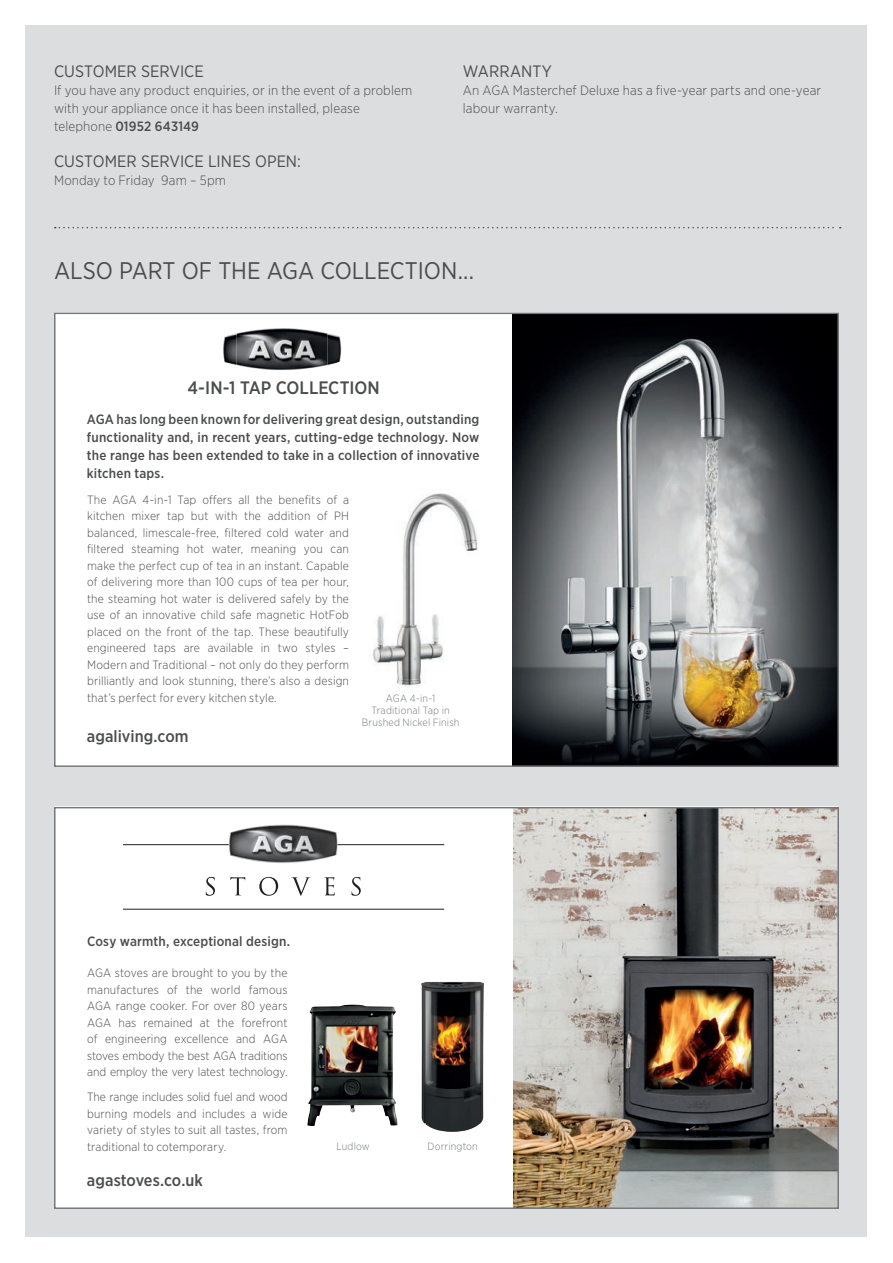
<style>
.page{position:relative;width:893px;height:1263px;background:#fff}
.page>*{position:absolute;margin:0;border:0;box-sizing:border-box;transform-origin:0 0}
.t1{font:24px "Gotham Narrow";letter-spacing:-.005em;color:#4b4c4d}
.BODY_COPY{font:500 18px "Gotham Narrow";color:#4b4c4d}
.Body_text{font:16.5px "Gotham Narrow";letter-spacing:.005em;color:#4b4c4d}
.t2{font:500 16.5px "Gotham Narrow";letter-spacing:.005em;color:#4b4c4d}
.t3{font:500 13.5px/18px "Gotham Narrow";letter-spacing:.01em;color:#4b4c4d;text-align:justify}
.Body_text-2{font:300 13.5px/18px "Gotham Narrow";letter-spacing:.01em;color:#4b4c4d}
.t4{font:300 12px/16.5px "Gotham Narrow";letter-spacing:.005em;color:#4b4c4d;text-align:justify}
.t5{font:300 10.5px/12px "Gotham Narrow";letter-spacing:.015em;color:#76787b;text-align:center}
.s1{font-weight:500}
</style>
<div class="page">
<div style="left:26px;top:26px;width:841px;height:1211px;background:#dcdddf"></div>
<div style="left:54px;top:807px;width:784px;height:402px;background:#fff"></div>
<svg style="left:55px;top:227px;width:786px;height:1px"></svg>
<div style="left:54px;top:313px;width:784px;height:454px;background:#fff"></div>
<img style="left:307px;top:1004px;width:91px;height:122px">
<hr style="left:123px;top:844px;width:321px;height:1px;background:#231f20">
<img style="left:229px;top:824px;width:110px;height:39px">
<hr style="left:123px;top:909px;width:321px;height:1px;background:#231f20">
<svg style="left:206px;top:877px;width:9px;height:19px"></svg>
<svg style="left:230px;top:877px;width:15px;height:18px"></svg>
<svg style="left:259px;top:877px;width:19px;height:19px"></svg>
<svg style="left:291px;top:877px;width:19px;height:19px"></svg>
<svg style="left:324px;top:877px;width:11px;height:18px"></svg>
<svg style="left:352px;top:877px;width:9px;height:19px"></svg>
<img style="left:421px;top:982px;width:63px;height:150px">
<img style="left:372px;top:493px;width:106px;height:193px">
<img style="left:512px;top:316px;width:324px;height:448px">
<div style="left:54px;top:313px;width:785px;height:454px;border:2px solid #76787b"></div>
<img style="left:513px;top:810px;width:323px;height:396px">
<div style="left:54px;top:807px;width:785px;height:402px;border:2px solid #76787b"></div>
<img style="left:236px;top:328px;width:92px;height:42px">
<img style="left:223px;top:333px;width:14px;height:32px">
<img style="left:327px;top:342px;width:14px;height:23px">
<p class="Body_text" style="left:54px;top:61px;width:151px">CUSTOMER SERVICE</p>
<p class="Body_text-2" style="left:54px;top:81px;width:360px">If you have any product enquiries, or in the event of a problem with your appliance once it has been installed, please telephone <span class="s1">01952 643149</span></p>
<p class="Body_text" style="left:54px;top:151px;width:249px">CUSTOMER SERVICE LINES OPEN:</p>
<p class="Body_text-2" style="left:54px;top:171px;width:174px">Monday to Friday 9am – 5pm</p>
<p class="Body_text" style="left:463px;top:61px;width:91px">WARRANTY</p>
<p class="Body_text-2" style="left:463px;top:81px;width:360px">An AGA Masterchef Deluxe has a five-year parts and one-year labour warranty.</p>
<p class="t1" style="left:54px;top:256px;width:421px">ALSO PART OF THE AGA COLLECTION...</p>
<p class="BODY_COPY" style="left:187px;top:376px;width:194px">4-IN-1 TAP COLLECTION</p>
<p class="t3" style="left:87px;top:410px;width:394px">AGA has long been known for delivering great design, outstanding functionality and, in recent years, cutting-edge technology. Now the range has been extended to take in a collection of innovative kitchen taps.</p>
<p class="t4" style="left:87px;top:491px;width:263px">The AGA 4-in-1 Tap offers all the benefits of a kitchen mixer tap but with the addition of PH balanced, limescale-free, filtered cold water and filtered steaming hot water, meaning you can make the perfect cup of tea in an instant. Capable of delivering more than 100 cups of tea per hour, the steaming hot water is delivered safely by the use of an innovative child safe magnetic HotFob placed on the front of the tap. These beautifully engineered taps are available in two styles – Modern and Traditional – not only do they perform brilliantly and look stunning, there’s also a design that’s perfect for every kitchen style.</p>
<p class="t2" style="left:87px;top:726px;width:103px">agaliving.com</p>
<p class="t5" style="left:362px;top:692px;width:99px">AGA 4-in-1<br>Traditional Tap in<br>Brushed Nickel Finish</p>
<p class="t3" style="left:87px;top:932px;width:204px">Cosy warmth, exceptional design.</p>
<p class="t4" style="left:87px;top:965px;width:202px">AGA stoves are brought to you by the manufactures of the world famous AGA range cooker. For over 80 years AGA has remained at the forefront of engineering excellence and AGA stoves embody the best AGA traditions and employ the very latest technology.</p>
<p class="t4" style="left:87px;top:1089px;width:202px">The range includes solid fuel and wood burning models and includes a wide variety of styles to suit all tastes, from traditional to cotemporary.</p>
<p class="t2" style="left:87px;top:1170px;width:118px">agastoves.co.uk</p>
<p class="t5" style="left:336px;top:1140px;width:35px">Ludlow</p>
<p class="t5" style="left:428px;top:1140px;width:52px">Dorrington</p>
</div>
